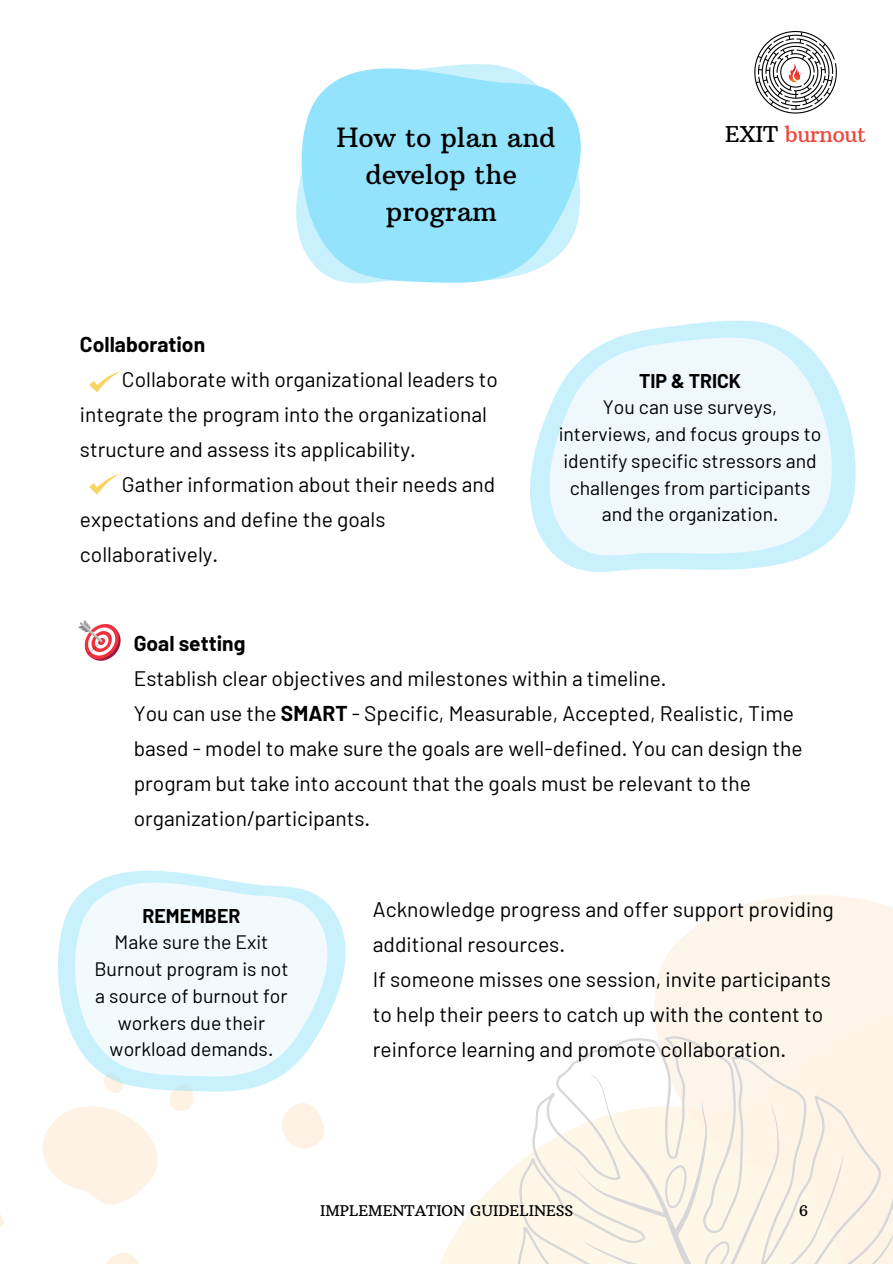
<style>
.page{position:relative;width:893px;height:1264px;background:#fff}
.page>*{position:absolute;margin:0;border:0;box-sizing:border-box;transform-origin:0 0}
.t1{font:27px/37.2px "Arbutus Slab";color:#000;text-align:center}
.t2{font:22.2px "Arbutus Slab";letter-spacing:-.02em;color:#f1473a}
.t3{font:21.15px/34.8px "Barlow";color:#000}
.t4{font:21px/34.8px "Barlow";color:#000}
.t5{font:700 21px "Barlow";color:#000}
.t6{font:19.5px/26.7px "Barlow";color:#000;text-align:center}
.t7{font:700 19.5px "Barlow";color:#000}
.t8{font:15px "Arbutus Slab";color:#000}
.s1{color:#000}
.s2{font-weight:700}
</style>
<div class="page">
<svg style="left:106px;top:1253px;width:33px;height:10px"></svg>
<svg style="left:282px;top:1116px;width:42px;height:33px"></svg>
<svg style="left:0;top:1214px;width:4px;height:13px"></svg>
<svg style="left:42px;top:1116px;width:116px;height:89px"></svg>
<svg style="left:754px;top:31px;width:82px;height:83px"></svg>
<svg style="left:441px;top:1165px;width:75px;height:98px;fill:#fef7e8"></svg>
<svg style="left:654px;top:895px;width:238px;height:139px;background:#fef6ec"></svg>
<svg style="left:516px;top:1034px;width:376px;height:229px;fill:#fef7e8"></svg>
<svg style="left:703px;top:1240px;width:26px;height:23px"></svg>
<svg style="left:664px;top:1164px;width:22px;height:44px"></svg>
<svg style="left:296px;top:64px;width:285px;height:220px;background:#a4e7fc"></svg>
<svg style="left:78px;top:620px;width:43px;height:41px"></svg>
<svg style="left:89px;top:371px;width:31px;height:21px"></svg>
<svg style="left:58px;top:935px;width:288px;height:181px"></svg>
<svg style="left:61px;top:870px;width:284px;height:228px;fill:#f2fafd"></svg>
<svg style="left:89px;top:473px;width:31px;height:22px"></svg>
<svg style="left:500px;top:262px;width:81px;height:22px"></svg>
<svg style="left:530px;top:320px;width:326px;height:252px;fill:#eff9fd"></svg>
<p class="t1" style="left:336px;top:119px;width:220px">How to plan and</p>
<p class="t2" style="left:725px;top:121px;width:143px"><span class="s1">EXIT</span> burnout</p>
<p class="t1" style="left:365px;top:156px;width:153px">develop the program</p>
<p class="t5" style="left:80px;top:331px;width:127px">Collaboration</p>
<p class="t4" style="left:80px;top:361px;width:419px;text-indent:42px">Collaborate with organizational leaders to integrate the program into the organizational structure and assess its applicability.</p>
<p class="t4" style="left:80px;top:466px;width:416px;text-indent:42px">Gather information about their needs and expectations and define the goals collaboratively.</p>
<p class="t7" style="left:639px;top:368px;width:103px">TIP &amp; TRICK</p>
<p class="t6" style="left:558px;top:393px;width:264px">You can use surveys, interviews, and focus groups to identify specific stressors and challenges from participants and the organization.</p>
<p class="t5" style="left:134px;top:630px;width:113px">Goal setting</p>
<p class="t4" style="left:134px;top:660px;width:670px">Establish clear objectives and milestones within a timeline.<br>You can use the <span class="s2">SMART</span> - Specific, Measurable, Accepted, Realistic, Time based - model to make sure the goals are well-defined. You can design the program but take into account that the goals must be relevant to the organization/participants.</p>
<p class="t7" style="left:143px;top:903px;width:99px">REMEMBER</p>
<p class="t6" style="left:94px;top:928px;width:196px">Make sure the Exit<br>Burnout program is not a source of burnout for workers due their workload demands.</p>
<p class="t3" style="left:373px;top:891px;width:462px">Acknowledge progress and offer support providing additional resources.<br>If someone misses one session, invite participants to help their peers to catch up with the content to reinforce learning and promote collaboration.</p>
<p class="t8" style="left:320px;top:1201px;width:255px">IMPLEMENTATION GUIDELINESS</p>
<p class="t8" style="left:798px;top:1201px;width:11px">6</p>
</div>
